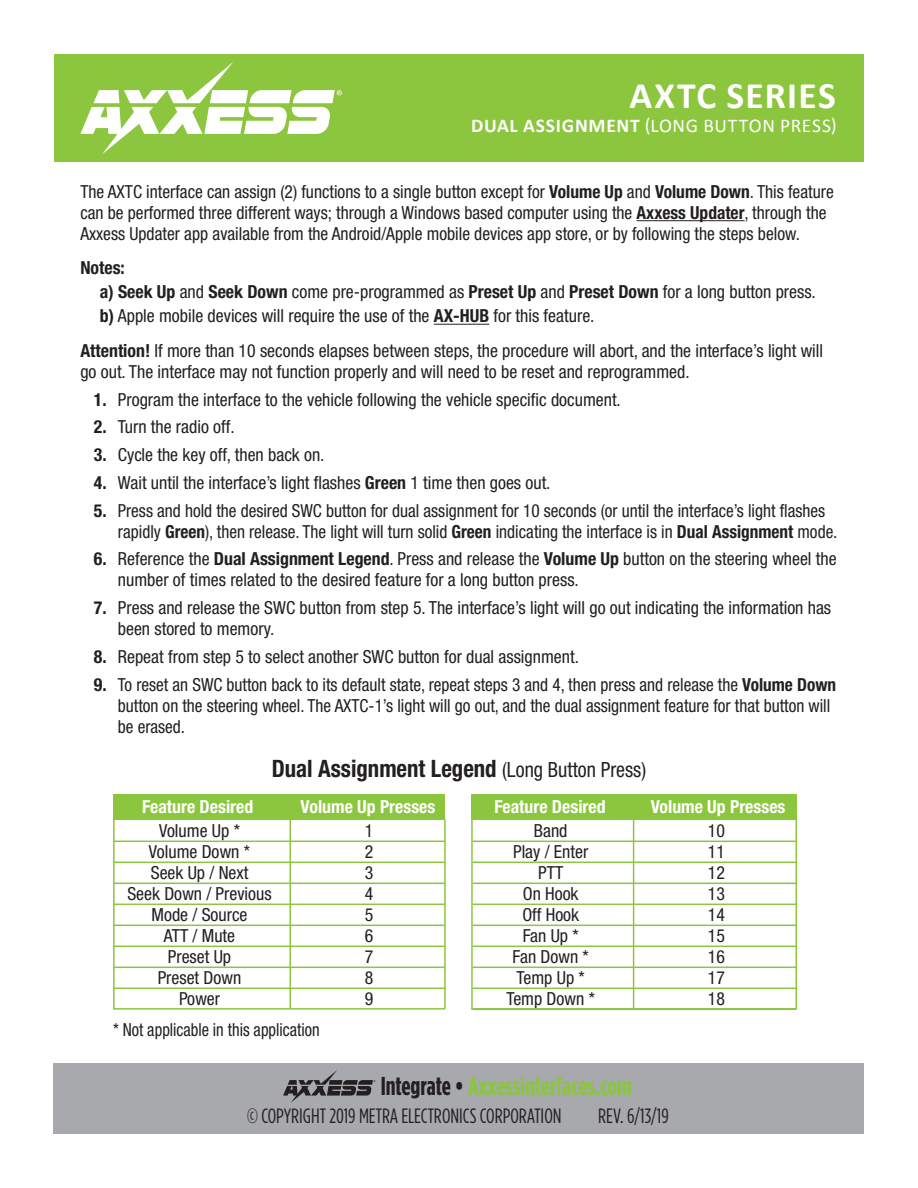
<style>
.page{position:relative;width:918px;height:1188px;background:#fff}
.page>*{position:absolute;margin:0;border:0;box-sizing:border-box;transform-origin:0 0}
.t1{font:700 37.5px "Calibri";letter-spacing:.035em;color:#fff}
.t2{font:700 25.95px "Gotham Condensed";color:#8bc63e}
.t3{font:700 condensed 24px "Helvetica Neue";color:#231f20;scale:.95 1}
.t4{font:20.7px "Gotham Condensed";color:#231f20}
.t5{font:19.5px "Calibri";letter-spacing:.035em;color:#fff}
.t6{font:condensed 18px/21px "Helvetica Neue";color:#231f20}
.t7{font:condensed 18px/21px "Helvetica Neue";color:#231f20;scale:.96 1}
.t8{font:700 condensed 18px "Helvetica Neue";color:#fff}
.t9{font:condensed 18px "Helvetica Neue";color:#231f20;scale:.91 1}
.s1{font-weight:700}
.s2{font-weight:400;font-size:21px}
.s3{color:#231f20}
</style>
<div class="page">
<div style="left:54px;top:54px;width:810px;height:108px;background:#8bc63e"></div>
<svg style="left:80px;top:62px;width:262px;height:92px"></svg>
<div style="left:54px;top:1064px;width:810px;height:70px;background:#a8a9ad"></div>
<svg style="left:283px;top:1070px;width:92px;height:33px"></svg>
<div style="left:113px;top:794px;width:684px;height:26px;background:#8bc63e"></div>
<hr style="left:637px;top:220px;width:108px;height:1px;background:#231f20">
<hr style="left:434px;top:324px;width:55px;height:1px;background:#231f20">
<hr style="left:114px;top:841px;width:331px;height:1px;background:#8bc63e">
<hr style="left:114px;top:862px;width:331px;height:1px;background:#8bc63e">
<hr style="left:114px;top:883px;width:331px;height:1px;background:#8bc63e">
<hr style="left:114px;top:904px;width:331px;height:1px;background:#8bc63e">
<hr style="left:114px;top:925px;width:331px;height:1px;background:#8bc63e">
<hr style="left:114px;top:946px;width:331px;height:1px;background:#8bc63e">
<hr style="left:114px;top:967px;width:331px;height:1px;background:#8bc63e">
<hr style="left:114px;top:988px;width:331px;height:1px;background:#8bc63e">
<hr style="left:473px;top:841px;width:323px;height:1px;background:#8bc63e">
<hr style="left:473px;top:862px;width:323px;height:1px;background:#8bc63e">
<hr style="left:473px;top:883px;width:323px;height:1px;background:#8bc63e">
<hr style="left:473px;top:904px;width:323px;height:1px;background:#8bc63e">
<hr style="left:473px;top:925px;width:323px;height:1px;background:#8bc63e">
<hr style="left:473px;top:946px;width:323px;height:1px;background:#8bc63e">
<hr style="left:473px;top:967px;width:323px;height:1px;background:#8bc63e">
<hr style="left:473px;top:988px;width:323px;height:1px;background:#8bc63e">
<div style="left:113px;top:807px;width:684px;height:203px;border:2px solid #8bc63e"></div>
<div style="left:446px;top:790px;width:25px;height:223px;background:#fff"></div>
<hr style="left:290px;top:820px;width:1px;height:189px;background:#8bc63e">
<hr style="left:444px;top:819px;width:2px;height:190px;background:#8bc63e">
<hr style="left:471px;top:819px;width:2px;height:190px;background:#8bc63e">
<hr style="left:633px;top:820px;width:1px;height:189px;background:#8bc63e">
<h1 class="t1" style="left:629px;top:71px;width:208px">AXTC SERIES</h1>
<p class="t5" style="left:471px;top:113px;width:367px"><span class="s1">DUAL ASSIGNMENT</span> (LONG BUTTON PRESS)</p>
<p class="t6" style="left:80px;top:181px;width:755px">The AXTC interface can assign (2) functions to a single button except for <span class="s1">Volume Up</span> and <span class="s1">Volume Down</span>. This feature can be performed three different ways; through a Windows based computer using the <span class="s1">Axxess Updater</span>, through the<br>Axxess Updater app available from the Android/Apple mobile devices app store, or by following the steps below.</p>
<p class="t6" style="left:100px;top:256px;width:717px;line-height:24px;text-indent:-20px"><span class="s1">Notes:<br>a) Seek Up</span> and <span class="s1">Seek Down</span> come pre-programmed as <span class="s1">Preset Up</span> and <span class="s1">Preset Down</span> for a long button press. <span class="s1">b)</span> Apple mobile devices will require the use of the <span class="s1">AX-HUB</span> for this feature.</p>
<p class="t6" style="left:80px;top:340px;width:744px"><span class="s1">Attention!</span> If more than 10 seconds elapses between steps, the procedure will abort, and the interface’s light will go out. The interface may not function properly and will need to be reset and reprogrammed.</p>
<p class="t6" style="left:94px;top:389px;width:529px"><span class="s1">1.</span> Program the interface to the vehicle following the vehicle specific document.</p>
<p class="t6" style="left:94px;top:416px;width:142px"><span class="s1">2.</span> Turn the radio off.</p>
<p class="t6" style="left:94px;top:444px;width:232px"><span class="s1">3.</span> Cycle the key off, then back on.</p>
<p class="t6" style="left:94px;top:472px;width:458px"><span class="s1">4.</span> Wait until the interface’s light flashes <span class="s1">Green</span> 1 time then goes out.</p>
<p class="t7" style="left:118px;top:500px;width:751px;text-indent:-24px"><span class="s1">5.</span> Press and hold the desired SWC button for dual assignment for 10 seconds (or until the interface’s light flashes rapidly <span class="s1">Green</span>), then release. The light will turn solid <span class="s1">Green</span> indicating the interface is in <span class="s1">Dual Assignment</span> mode.</p>
<p class="t6" style="left:118px;top:548px;width:720px;text-indent:-24px"><span class="s1">6.</span> Reference the <span class="s1">Dual Assignment Legend</span>. Press and release the <span class="s1">Volume Up</span> button on the steering wheel the number of times related to the desired feature for a long button press.</p>
<p class="t6" style="left:118px;top:597px;width:715px;text-indent:-24px"><span class="s1">7.</span> Press and release the SWC button from step 5. The interface’s light will go out indicating the information has been stored to memory.</p>
<p class="t6" style="left:94px;top:646px;width:487px"><span class="s1">8.</span> Repeat from step 5 to select another SWC button for dual assignment.</p>
<p class="t7" style="left:118px;top:674px;width:750px;text-indent:-24px"><span class="s1">9.</span> To reset an SWC button back to its default state, repeat steps 3 and 4, then press and release the <span class="s1">Volume Down </span>button on the steering wheel. The AXTC-1’s light will go out, and the dual assignment feature for that button will be erased.</p>
<h3 class="t3" style="left:272px;top:754px;width:396px">Dual Assignment Legend <span class="s2">(Long Button Press)</span></h3>
<p class="t8" style="left:142px;top:796px;width:113px">Feature Desired</p>
<p class="t8" style="left:301px;top:796px;width:136px">Volume Up Presses</p>
<p class="t8" style="left:495px;top:796px;width:113px">Feature Desired</p>
<p class="t8" style="left:651px;top:796px;width:136px">Volume Up Presses</p>
<p class="t6" style="left:159px;top:820px;width:82px">Volume Up *</p>
<p class="t6" style="left:365px;top:820px;width:10px">1</p>
<p class="t6" style="left:149px;top:841px;width:103px">Volume Down *</p>
<p class="t6" style="left:365px;top:841px;width:10px">2</p>
<p class="t6" style="left:151px;top:862px;width:99px">Seek Up / Next</p>
<p class="t6" style="left:365px;top:862px;width:10px">3</p>
<p class="t6" style="left:127px;top:883px;width:146px">Seek Down / Previous</p>
<p class="t6" style="left:365px;top:883px;width:10px">4</p>
<p class="t6" style="left:152px;top:904px;width:97px">Mode / Source</p>
<p class="t6" style="left:365px;top:904px;width:10px">5</p>
<p class="t6" style="left:164px;top:925px;width:73px">ATT / Mute</p>
<p class="t6" style="left:365px;top:925px;width:10px">6</p>
<p class="t6" style="left:168px;top:946px;width:65px">Preset Up</p>
<p class="t6" style="left:365px;top:946px;width:10px">7</p>
<p class="t6" style="left:158px;top:967px;width:85px">Preset Down</p>
<p class="t6" style="left:365px;top:967px;width:10px">8</p>
<p class="t6" style="left:179px;top:988px;width:43px">Power</p>
<p class="t6" style="left:365px;top:988px;width:10px">9</p>
<p class="t9" style="left:113px;top:1019px;width:229px">* Not applicable in this application</p>
<p class="t6" style="left:534px;top:820px;width:35px">Band</p>
<p class="t6" style="left:708px;top:820px;width:19px">10</p>
<p class="t6" style="left:513px;top:841px;width:77px">Play / Enter</p>
<p class="t6" style="left:708px;top:841px;width:19px">11</p>
<p class="t6" style="left:538px;top:862px;width:27px">PTT</p>
<p class="t6" style="left:708px;top:862px;width:19px">12</p>
<p class="t6" style="left:523px;top:883px;width:57px">On Hook</p>
<p class="t6" style="left:708px;top:883px;width:19px">13</p>
<p class="t6" style="left:522px;top:904px;width:58px">Off Hook</p>
<p class="t6" style="left:708px;top:904px;width:19px">14</p>
<p class="t6" style="left:523px;top:925px;width:58px">Fan Up *</p>
<p class="t6" style="left:708px;top:925px;width:19px">15</p>
<p class="t6" style="left:513px;top:946px;width:78px">Fan Down *</p>
<p class="t6" style="left:708px;top:946px;width:19px">16</p>
<p class="t6" style="left:517px;top:967px;width:70px">Temp Up *</p>
<p class="t6" style="left:708px;top:967px;width:19px">17</p>
<p class="t6" style="left:506px;top:988px;width:90px">Temp Down *</p>
<p class="t6" style="left:708px;top:988px;width:19px">18</p>
<h2 class="t2" style="left:381px;top:1071px;width:253px"><span class="s3">Integrate •</span> Axxessinterfaces.com</h2>
<p class="t4" style="left:247px;top:1105px;width:316px">© COPYRIGHT 2019 METRA ELECTRONICS CORPORATION</p>
<p class="t4" style="left:598px;top:1105px;width:72px">REV. 6/13/19</p>
</div>
